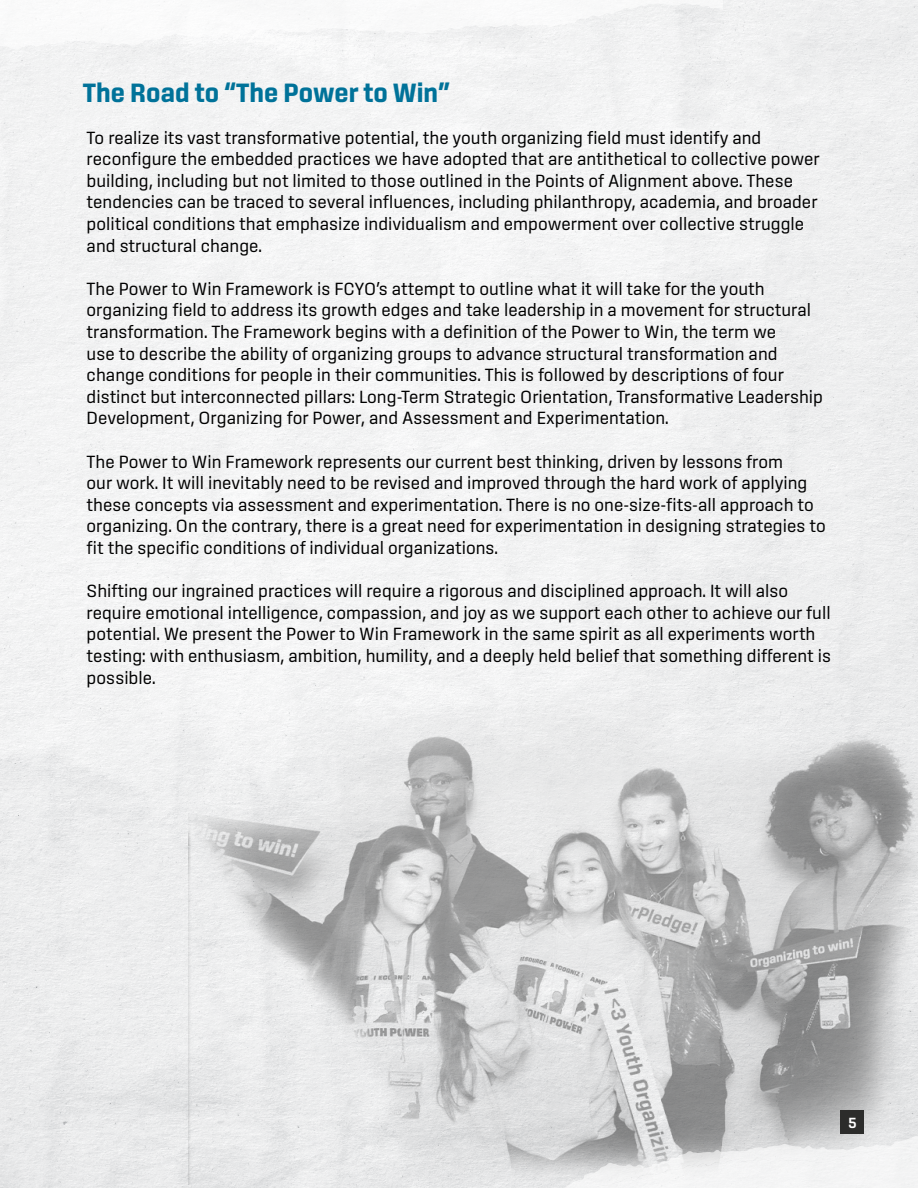
<style>
.page{position:relative;width:918px;height:1188px;background:#fff}
.page>*{position:absolute;margin:0;border:0;box-sizing:border-box;transform-origin:0 0}
.t1{font:700 27px "Sinter";color:#007299}
.t2{font:18px/21.6px "Sinter";color:#000}
.t3{font:600 15px "Sinter";color:#fff}
</style>
<div class="page">
<img style="left:0;top:54px;width:918px;height:1134px">
<svg style="left:546px;top:1069px;width:372px;height:9px;background:#b8b9b9"></svg>
<svg style="left:545px;top:1078px;width:373px;height:110px"></svg>
<div style="left:841px;top:1111px;width:23px;height:23px;background:#2c2c2b"></div>
<svg style="left:0;top:0;width:918px;height:54px"></svg>
<h1 class="t1" style="left:83px;top:77px;width:369px">The Road to “The Power to Win”</h1>
<p class="t2" style="left:87px;top:126px;width:735px">To realize its vast transformative potential, the youth organizing field must identify and reconfigure the embedded practices we have adopted that are antithetical to collective power building, including but not limited to those outlined in the Points of Alignment above. These tendencies can be traced to several influences, including philanthropy, academia, and broader political conditions that emphasize individualism and empowerment over collective struggle and structural change.</p>
<p class="t2" style="left:87px;top:278px;width:738px">The Power to Win Framework is FCYO’s attempt to outline what it will take for the youth organizing field to address its growth edges and take leadership in a movement for structural transformation. The Framework begins with a definition of the Power to Win, the term we<br>use to describe the ability of organizing groups to advance structural transformation and change conditions for people in their communities. This is followed by descriptions of four distinct but interconnected pillars: Long-Term Strategic Orientation, Transformative Leadership Development, Organizing for Power, and Assessment and Experimentation.</p>
<p class="t2" style="left:87px;top:450px;width:741px">The Power to Win Framework represents our current best thinking, driven by lessons from<br>our work. It will inevitably need to be revised and improved through the hard work of applying these concepts via assessment and experimentation. There is no one-size-fits-all approach to organizing. On the contrary, there is a great need for experimentation in designing strategies to fit the specific conditions of individual organizations.</p>
<p class="t2" style="left:87px;top:580px;width:746px">Shifting our ingrained practices will require a rigorous and disciplined approach. It will also require emotional intelligence, compassion, and joy as we support each other to achieve our full potential. We present the Power to Win Framework in the same spirit as all experiments worth testing: with enthusiasm, ambition, humility, and a deeply held belief that something different is possible.</p>
<p class="t3" style="left:848px;top:1114px;width:10px">5</p>
</div>
